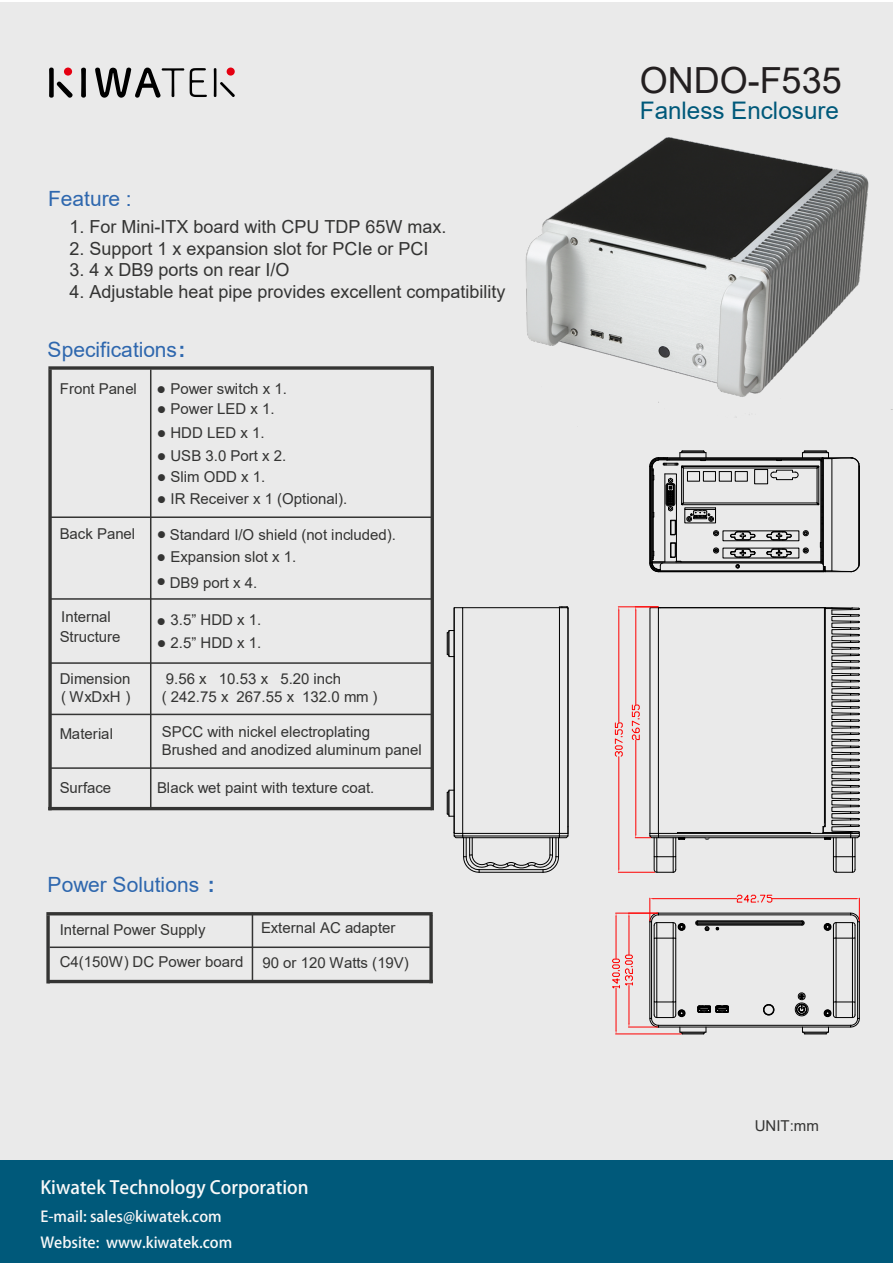
<style>
.page{position:relative;width:893px;height:1263px;background:#fff}
.page>*{position:absolute;margin:0;border:0;box-sizing:border-box;transform-origin:0 0}
.t1{font:36px "Arial";color:#231f20}
.t2{font:24.15px "Arial";color:#00597a}
.t3{font:21px "Arial";color:#2e67ae}
.t4{font:18px "Arial";color:#343433}
.t5{font:700 18px "Adobe Fan Heiti Std";color:#f9f9f9}
.t6{font:15px/32.2px "Arial";color:#343433}
.t7{font:700 15px "Adobe Fan Heiti Std";color:#f9f7f7}
.t8{font:700 15px "Adobe Fan Heiti Std";color:#f9f9f9}
.t9{font:12px "Wingdings";color:#343433}
.s1{font-weight:700}
</style>
<div class="page">
<div style="left:0;top:3px;width:893px;height:1260px;background:#eaeaea"></div>
<div style="left:0;top:1160px;width:893px;height:103px;background:#00597a"></div>
<svg style="left:49px;top:68px;width:24px;height:30px"></svg>
<svg style="left:81px;top:68px;width:5px;height:30px"></svg>
<svg style="left:95px;top:68px;width:89px;height:30px"></svg>
<svg style="left:190px;top:68px;width:17px;height:29px"></svg>
<svg style="left:214px;top:68px;width:21px;height:29px"></svg>
<div style="left:64px;top:68px;width:8px;height:8px;background:#e50011;border-radius:50%"></div>
<div style="left:227px;top:68px;width:8px;height:8px;background:#e50011;border-radius:50%"></div>
<hr style="left:431px;top:368px;width:3px;height:440px;background:#343433">
<svg style="left:429px;top:917px;width:4px;height:64px"></svg>
<hr style="left:50px;top:516px;width:381px;height:2px;background:#343433">
<hr style="left:50px;top:598px;width:382px;height:2px;background:#343433">
<hr style="left:50px;top:662px;width:381px;height:2px;background:#343433">
<hr style="left:50px;top:714px;width:382px;height:1px;background:#343433">
<hr style="left:50px;top:767px;width:382px;height:2px;background:#343433">
<svg style="left:48px;top:371px;width:4px;height:438px;background:#4f4f4e"></svg>
<hr style="left:150px;top:370px;width:1px;height:439px;background:#343433">
<svg style="left:50px;top:366px;width:381px;height:4px;background:#4f4f4e"></svg>
<hr style="left:50px;top:807px;width:380px;height:3px;background:#343433">
<hr style="left:50px;top:946px;width:382px;height:2px;background:#343433">
<hr style="left:48px;top:912px;width:383px;height:3px;background:#343433">
<svg style="left:46px;top:917px;width:4px;height:65px"></svg>
<hr style="left:50px;top:980px;width:381px;height:3px;background:#343433">
<hr style="left:252px;top:912px;width:1px;height:70px;background:#343433">
<svg style="left:447px;top:606px;width:122px;height:267px"></svg>
<svg style="left:649px;top:451px;width:211px;height:121px"></svg>
<svg style="left:649px;top:894px;width:211px;height:141px"></svg>
<hr style="left:628px;top:1027px;width:30px;height:1px;background:#f00">
<hr style="left:629px;top:916px;width:1px;height:39px;background:#f00">
<hr style="left:629px;top:985px;width:1px;height:38px;background:#f00">
<hr style="left:615px;top:1034px;width:66px;height:1px;background:#f00">
<hr style="left:615px;top:913px;width:43px;height:1px;background:#f00">
<hr style="left:616px;top:988px;width:1px;height:42px;background:#f00">
<hr style="left:616px;top:916px;width:1px;height:43px;background:#f00">
<svg style="left:612px;top:955px;width:21px;height:33px"></svg>
<svg style="left:632px;top:607px;width:228px;height:266px"></svg>
<hr style="left:618px;top:872px;width:37px;height:1px;background:#f00">
<hr style="left:618px;top:607px;width:40px;height:1px;background:#f00">
<hr style="left:619px;top:757px;width:1px;height:112px;background:#f00">
<hr style="left:619px;top:610px;width:1px;height:112px;background:#f00">
<svg style="left:615px;top:722px;width:8px;height:35px"></svg>
<hr style="left:658px;top:607px;width:167px;height:1px;background:#000">
<img style="left:525px;top:137px;width:368px;height:281px">
<h3 class="t3" style="left:48px;top:185px;width:85px">Feature :</h3>
<p class="t4" style="left:69px;top:214px;width:378px">1. For Mini-ITX board with CPU TDP 65W max.</p>
<p class="t4" style="left:69px;top:236px;width:361px">2. Support 1 x expansion slot for PCIe or PCI</p>
<p class="t4" style="left:69px;top:258px;width:222px">3. 4 x DB9 ports on rear I/O</p>
<p class="t4" style="left:69px;top:279px;width:438px">4. Adjustable heat pipe provides excellent compatibility</p>
<h3 class="t3" style="left:48px;top:335px;width:139px">Specifications<span class="s1">:</span></h3>
<p class="t6" style="left:60px;top:373px;width:79px">Front Panel</p>
<p class="t6" style="left:157px;top:373px;width:132px">● Power switch x 1.</p>
<p class="t6" style="left:170px;top:392px;width:106px">Power LED x 1.</p>
<p class="t9" style="left:157px;top:403px;width:10px">●</p>
<p class="t6" style="left:157px;top:416px;width:109px">● HDD LED x 1.</p>
<p class="t6" style="left:157px;top:440px;width:131px">● USB 3.0 Port x 2.</p>
<p class="t6" style="left:157px;top:461px;width:110px">● Slim ODD x 1.</p>
<p class="t6" style="left:170px;top:483px;width:178px">IR Receiver x 1 (Optional).</p>
<p class="t9" style="left:157px;top:494px;width:10px">●</p>
<p class="t6" style="left:60px;top:517px;width:77px">Back Panel</p>
<p class="t6" style="left:170px;top:523px;width:228px;line-height:22.8px">Standard I/O shield (not included).<br>Expansion slot x 1.</p>
<p class="t6" style="left:157px;top:567px;width:102px">● DB9 port x 4.</p>
<p class="t6" style="left:60px;top:607px;width:62px;line-height:19.6px">Internal<br>Structure</p>
<p class="t6" style="left:157px;top:603px;width:106px">● 3.5” HDD x 1.</p>
<p class="t6" style="left:157px;top:627px;width:106px">● 2.5” HDD x 1.</p>
<p class="t6" style="left:60px;top:669px;width:72px;line-height:18.8px">Dimension ( WxDxH )</p>
<p class="t6" style="left:162px;top:669px;width:217px;line-height:18.1px">9.56 x 10.53 x 5.20 inch<br>( 242.75 x 267.55 x 132.0 mm )</p>
<p class="t6" style="left:60px;top:717px;width:55px">Material</p>
<p class="t6" style="left:162px;top:723px;width:262px;line-height:18px">SPCC with nickel electroplating<br>Brushed and anodized aluminum panel</p>
<p class="t6" style="left:60px;top:771px;width:53px">Surface</p>
<p class="t6" style="left:157px;top:771px;width:219px">Black wet paint with texture coat.</p>
<h3 class="t3" style="left:48px;top:870px;width:169px">Power Solutions <span class="s1">:</span></h3>
<p class="t6" style="left:60px;top:913px;width:185px">Internal Power Supply<br>C4(150W) DC Power board</p>
<p class="t6" style="left:261px;top:911px;width:136px">External AC adapter</p>
<p class="t6" style="left:262px;top:947px;width:148px">90 or 120 Watts (19V)</p>
<p class="t5" style="left:40px;top:1176px;width:270px">Kiwatek Technology Corporation</p>
<p class="t8" style="left:40px;top:1233px;width:193px">Website: www.kiwatek.com</p>
<p class="t7" style="left:40px;top:1208px;width:183px">E-mail: sales@kiwatek.com</p>
<h1 class="t1" style="left:640px;top:55px;width:204px">ONDO-F535</h1>
<h2 class="t2" style="left:640px;top:94px;width:201px">Fanless Enclosure</h2>
<p class="t6" style="left:755px;top:1109px;width:66px">UNIT:mm</p>
</div>
